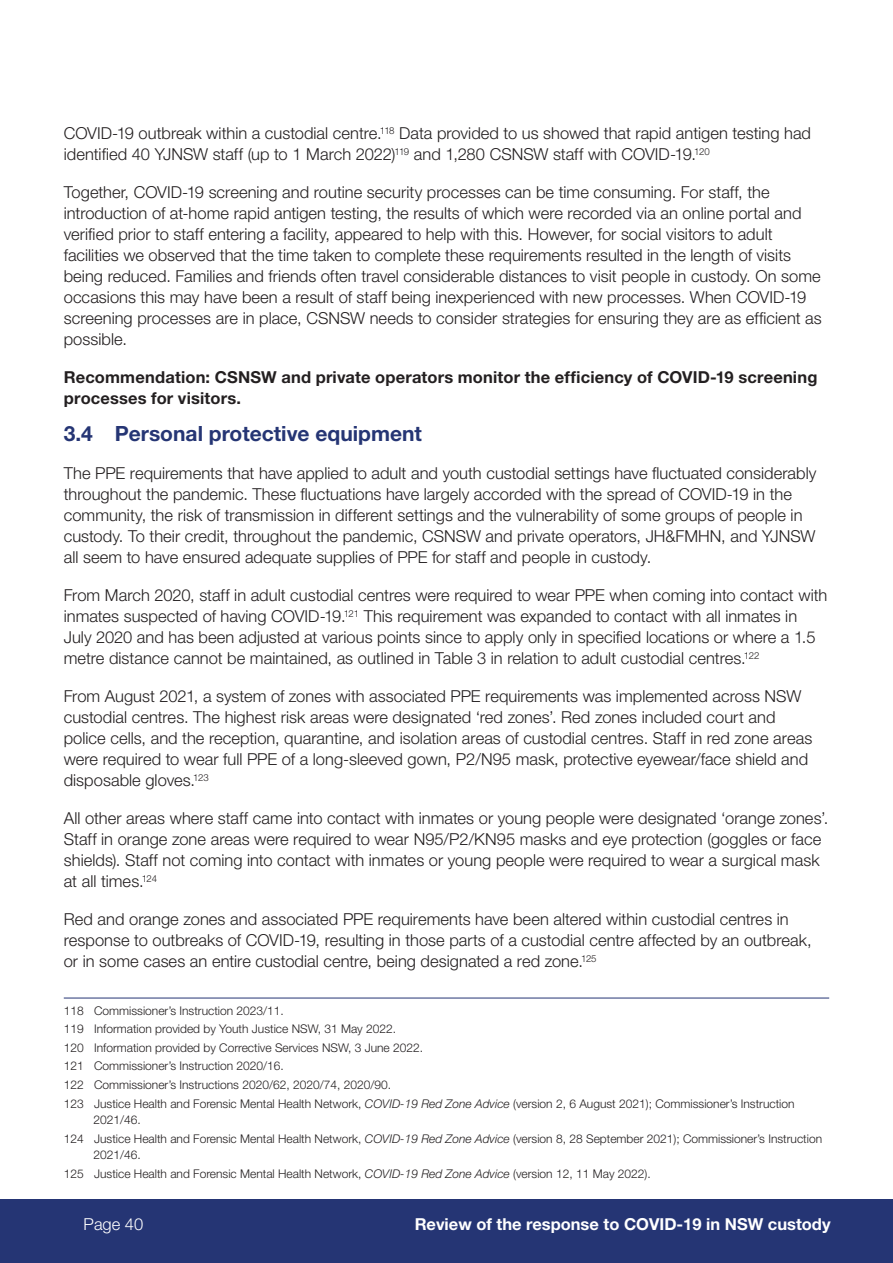
<style>
.page{position:relative;width:893px;height:1263px;background:#fff}
.page>*{position:absolute;margin:0;border:0;box-sizing:border-box;transform-origin:0 0}
.PP_Heading_2{font:700 21px "Helvetica Neue LT Std";color:#253574}
.PP_Body_Copy{font:300 16.5px/21px "Helvetica Neue LT Std";color:#231f20}
.Recommendation{font:700 16.5px/21px "Helvetica Neue LT Std";letter-spacing:.01em;color:#231f20}
.t1{font:700 16.5px "Helvetica Neue LT Std";color:#fff}
.t2{font:300 16.5px "Helvetica Neue LT Std";color:#fff}
.Footnote_Text{font:300 12px/16.5px "Helvetica Neue LT Std";color:#231f20}
.s1{font-style:italic}
</style>
<div class="page">
<div style="left:0;top:1199px;width:893px;height:64px;background:#253574"></div>
<hr style="left:64px;top:998px;width:765px;height:1px;background:#253574">
<p class="PP_Body_Copy" style="left:64px;top:123px;width:749px">COVID-19 outbreak within a custodial centre.<sup>118</sup> Data provided to us showed that rapid antigen testing had identified 40 YJNSW staff (up to 1 March 2022)<sup>119</sup> and 1,280 CSNSW staff with COVID-19.<sup>120</sup></p>
<p class="PP_Body_Copy" style="left:64px;top:182px;width:759px">Together, COVID-19 screening and routine security processes can be time consuming. For staff, the introduction of at-home rapid antigen testing, the results of which were recorded via an online portal and verified prior to staff entering a facility, appeared to help with this. However, for social visitors to adult facilities we observed that the time taken to complete these requirements resulted in the length of visits being reduced. Families and friends often travel considerable distances to visit people in custody. On some occasions this may have been a result of staff being inexperienced with new processes. When COVID-19 screening processes are in place, CSNSW needs to consider strategies for ensuring they are as efficient as possible.</p>
<p class="Recommendation" style="left:64px;top:367px;width:755px">Recommendation: CSNSW and private operators monitor the efficiency of COVID-19 screening processes for visitors.</p>
<p class="PP_Heading_2" style="left:64px;top:421px;width:360px">3.4 Personal protective equipment</p>
<p class="PP_Body_Copy" style="left:64px;top:462px;width:754px">The PPE requirements that have applied to adult and youth custodial settings have fluctuated considerably throughout the pandemic. These fluctuations have largely accorded with the spread of COVID-19 in the community, the risk of transmission in different settings and the vulnerability of some groups of people in custody. To their credit, throughout the pandemic, CSNSW and private operators, JH&amp;FMHN, and YJNSW all seem to have ensured adequate supplies of PPE for staff and people in custody.</p>
<p class="PP_Body_Copy" style="left:64px;top:584px;width:765px">From March 2020, staff in adult custodial centres were required to wear PPE when coming into contact with inmates suspected of having COVID-19.<sup>121</sup> This requirement was expanded to contact with all inmates in July 2020 and has been adjusted at various points since to apply only in specified locations or where a 1.5 metre distance cannot be maintained, as outlined in Table 3 in relation to adult custodial centres.<sup>122</sup></p>
<p class="PP_Body_Copy" style="left:64px;top:685px;width:750px">From August 2021, a system of zones with associated PPE requirements was implemented across NSW custodial centres. The highest risk areas were designated ‘red zones’. Red zones included court and police cells, and the reception, quarantine, and isolation areas of custodial centres. Staff in red zone areas were required to wear full PPE of a long-sleeved gown, P2/N95 mask, protective eyewear/face shield and disposable gloves.<sup>123</sup></p>
<p class="PP_Body_Copy" style="left:64px;top:807px;width:766px">All other areas where staff came into contact with inmates or young people were designated ‘orange zones’.<br>Staff in orange zone areas were required to wear N95/P2/KN95 masks and eye protection (goggles or face shields). Staff not coming into contact with inmates or young people were required to wear a surgical mask at all times.<sup>124</sup></p>
<p class="PP_Body_Copy" style="left:64px;top:908px;width:749px">Red and orange zones and associated PPE requirements have been altered within custodial centres in response to outbreaks of COVID-19, resulting in those parts of a custodial centre affected by an outbreak, or in some cases an entire custodial centre, being designated a red zone.<sup>125</sup></p>
<p class="Footnote_Text" style="left:64px;top:1002px;width:222px">118 Commissioner’s Instruction 2023/11.</p>
<p class="Footnote_Text" style="left:64px;top:1020px;width:334px">119 Information provided by Youth Justice NSW, 31 May 2022.</p>
<p class="Footnote_Text" style="left:64px;top:1039px;width:361px">120 Information provided by Corrective Services NSW, 3 June 2022.</p>
<p class="Footnote_Text" style="left:64px;top:1058px;width:222px">121 Commissioner’s Instruction 2020/16.</p>
<p class="Footnote_Text" style="left:64px;top:1076px;width:329px">122 Commissioner’s Instructions 2020/62, 2020/74, 2020/90.</p>
<p class="Footnote_Text" style="left:94px;top:1095px;width:702px;text-indent:-30px">123 Justice Health and Forensic Mental Health Network, <span class="s1">COVID-19 Red Zone Advice</span> (version 2, 6 August 2021); Commissioner’s Instruction<br>2021/46.</p>
<p class="Footnote_Text" style="left:94px;top:1130px;width:730px;text-indent:-30px">124 Justice Health and Forensic Mental Health Network, <span class="s1">COVID-19 Red Zone Advice</span> (version 8, 28 September 2021); Commissioner’s Instruction<br>2021/46.</p>
<p class="Footnote_Text" style="left:64px;top:1165px;width:588px">125 Justice Health and Forensic Mental Health Network, <span class="s1">COVID-19 Red Zone Advice</span> (version 12, 11 May 2022).</p>
<p class="t2" style="left:84px;top:1214px;width:61px">Page 40</p>
<p class="t1" style="left:415px;top:1214px;width:417px">Review of the response to COVID-19 in NSW custody</p>
</div>
